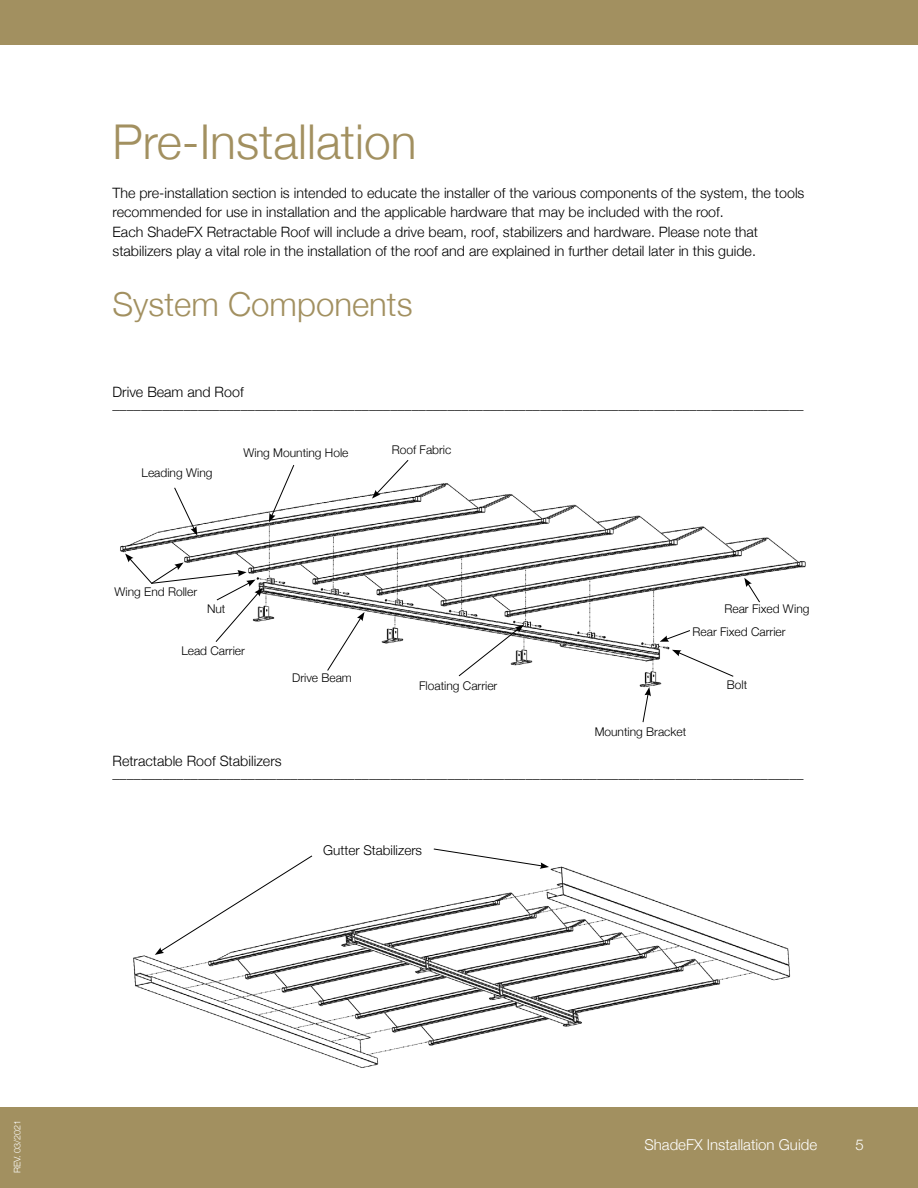
<style>
.page{position:relative;width:918px;height:1188px;background:#fff}
.page>*{position:absolute;margin:0;border:0;box-sizing:border-box;transform-origin:0 0}
.t1{font:300 48px "Helvetica Neue";color:#a29060}
.t2{font:300 33px "Helvetica Neue";color:#a29060}
.t3{font:300 15px "Helvetica Neue";color:#fff}
.t4{font:300 14.25px/19.5px "Helvetica Neue";color:#000}
.t5{font:300 13.5px "Helvetica Neue";color:#000}
.t6{font:300 12px "Helvetica Neue";color:#000}
.t7{font:300 9px "Helvetica Neue";color:#fff}
</style>
<div class="page">
<div style="left:0;top:0;width:918px;height:45px;background:#a29060"></div>
<div style="left:0;top:1107px;width:918px;height:81px;background:#a29060"></div>
<img style="left:120px;top:465px;width:686px;height:222px">
<img style="left:133px;top:848px;width:658px;height:220px">
<div style="left:314px;top:842px;width:117px;height:17px;background:#fff"></div>
<svg style="left:155px;top:855px;width:158px;height:100px"></svg>
<svg style="left:433px;top:849px;width:116px;height:20px"></svg>
<div style="left:408px;top:679px;width:100px;height:17px;background:#fff"></div>
<div style="left:272px;top:670px;width:100px;height:14px;background:#fff"></div>
<div style="left:163px;top:644px;width:100px;height:13px;background:#fff"></div>
<div style="left:716px;top:678px;width:43px;height:14px;background:#fff"></div>
<div style="left:112px;top:584px;width:87px;height:18px;background:#fff"></div>
<div style="left:136px;top:466px;width:83px;height:18px;background:#fff"></div>
<div style="left:693px;top:624px;width:93px;height:12px;background:#fff"></div>
<div style="left:724px;top:601px;width:85px;height:12px;background:#fff"></div>
<svg style="left:174px;top:487px;width:23px;height:49px"></svg>
<svg style="left:269px;top:465px;width:25px;height:57px"></svg>
<svg style="left:372px;top:460px;width:37px;height:39px"></svg>
<svg style="left:672px;top:650px;width:62px;height:27px"></svg>
<svg style="left:643px;top:687px;width:8px;height:36px"></svg>
<svg style="left:458px;top:625px;width:66px;height:51px"></svg>
<svg style="left:327px;top:612px;width:37px;height:59px"></svg>
<svg style="left:125px;top:554px;width:138px;height:88px"></svg>
<svg style="left:660px;top:630px;width:30px;height:12px"></svg>
<svg style="left:744px;top:578px;width:16px;height:25px"></svg>
<h1 class="t1" style="left:112px;top:103px;width:306px">Pre-Installation</h1>
<p class="t4" style="left:112px;top:182px;width:694px">The pre-installation section is intended to educate the installer of the various components of the system, the tools recommended for use in installation and the applicable hardware that may be included with the roof.<br>Each ShadeFX Retractable Roof will include a drive beam, roof, stabilizers and hardware. Please note that stabilizers play a vital role in the installation of the roof and are explained in further detail later in this guide.</p>
<h2 class="t2" style="left:112px;top:277px;width:302px">System Components</h2>
<p class="t4" style="left:112px;top:385px;width:693px;line-height:12px">Drive Beam and Roof _________________________________________________________________________________________________</p>
<p class="t6" style="left:142px;top:463px;width:72px">Leading Wing</p>
<p class="t6" style="left:243px;top:443px;width:107px">Wing Mounting Hole</p>
<p class="t6" style="left:392px;top:440px;width:61px">Roof Fabric</p>
<p class="t6" style="left:114px;top:582px;width:84px">Wing End Roller</p>
<p class="t6" style="left:207px;top:599px;width:20px">Nut</p>
<p class="t6" style="left:181px;top:641px;width:65px">Lead Carrier</p>
<p class="t6" style="left:292px;top:668px;width:61px">Drive Beam</p>
<p class="t6" style="left:419px;top:676px;width:80px">Floating Carrier</p>
<p class="t6" style="left:724px;top:599px;width:86px">Rear Fixed Wing</p>
<p class="t6" style="left:693px;top:622px;width:94px">Rear Fixed Carrier</p>
<p class="t6" style="left:595px;top:722px;width:93px">Mounting Bracket</p>
<p class="t6" style="left:727px;top:675px;width:22px">Bolt</p>
<p class="t4" style="left:112px;top:754px;width:693px;line-height:12px">Retractable Roof Stabilizers _________________________________________________________________________________________________</p>
<p class="t5" style="left:323px;top:839px;width:101px">Gutter Stabilizers</p>
<p class="t7" style="left:10px;top:1173px;width:55px;rotate:-90deg">REV. 03/2021</p>
<p class="t3" style="left:644px;top:1133px;width:174px">ShadeFX Installation Guide</p>
<p class="t3" style="left:856px;top:1133px;width:10px">5</p>
</div>
